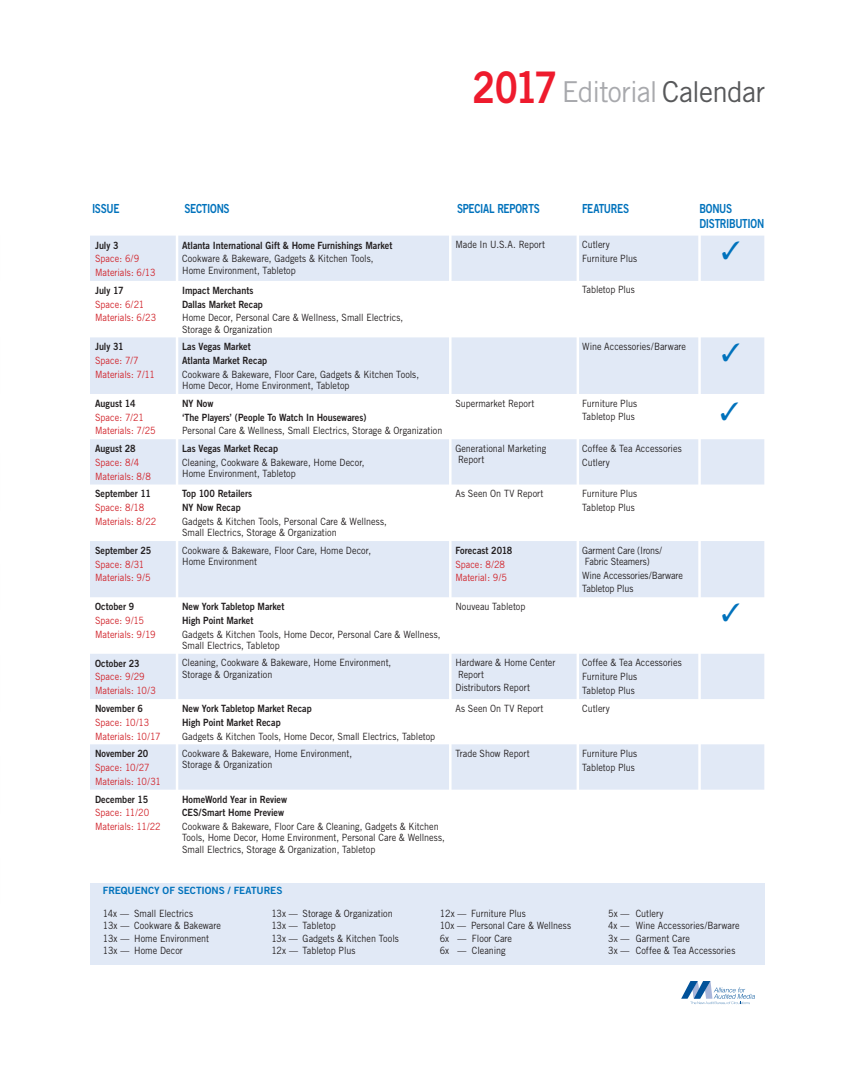
<style>
.page{position:relative;width:855px;height:1080px;background:#fff}
.page>*{position:absolute;margin:0;border:0;box-sizing:border-box;transform-origin:0 0}
.t1{font:28.75px "Trade Gothic";letter-spacing:-.03em;color:#a8a9ad}
.t2{font:12.5px/15px "Trade Gothic Bold Two";letter-spacing:-.03em;color:#0072bc;scale:.8 1}
.t3{font:10px/11.2px "Trade Gothic";color:#231f20;scale:.9 1}
.t4{font:10px/13.8px "Trade Gothic Bold Two";color:#231f20;scale:.9 1}
.t5{font:10px/13.8px "Trade Gothic";letter-spacing:-.005em;color:#d1232a;scale:.9 1}
.t6{font:10px "Trade Gothic Bold Two";letter-spacing:-.01em;color:#0072bc}
.t7{font:9.88px "Trade Gothic";letter-spacing:.01em;color:#231f20;scale:.9 1}
.s1{font-family:"Trade Gothic Bold Two";font-size:43.62px;color:#ee1b2d}
.s2{color:#57585a}
</style>
<div class="page">
<div style="left:90px;top:883px;width:675px;height:82px;background:#e1e9f6"></div>
<svg style="left:90px;top:236px;width:674px;height:554px;fill:#e1e9f6"></svg>
<hr style="left:176px;top:233px;width:2px;height:622px;background:#fff">
<hr style="left:449px;top:233px;width:3px;height:618px;background:#fff">
<hr style="left:577px;top:233px;width:2px;height:612px;background:#fff">
<hr style="left:698px;top:233px;width:3px;height:620px;background:#fff">
<svg style="left:681px;top:981px;width:74px;height:23px"></svg>
<svg style="left:723px;top:242px;width:17px;height:18px"></svg>
<svg style="left:723px;top:343px;width:17px;height:18px"></svg>
<svg style="left:721px;top:402px;width:17px;height:18px"></svg>
<svg style="left:723px;top:603px;width:17px;height:18px"></svg>
<h1 class="t1" style="left:472px;top:75px;width:294px"><span class="s1">2017</span> Editorial <span class="s2">Calendar</span></h1>
<p class="t2" style="left:92px;top:201px;width:36px">ISSUE</p>
<p class="t2" style="left:185px;top:201px;width:58px">SECTIONS</p>
<p class="t2" style="left:457px;top:201px;width:105px">SPECIAL REPORTS</p>
<p class="t2" style="left:582px;top:201px;width:60px">FEATURES</p>
<p class="t2" style="left:700px;top:201px;width:82px">BONUS<br>DISTRIBUTION</p>
<p class="t4" style="left:95px;top:238px;width:28px">July 3</p>
<p class="t5" style="left:95px;top:252px;width:69px">Space: 6/9<br>Materials: 6/13</p>
<p class="t3" style="left:455px;top:239px;width:101px">Made In U.S.A. Report</p>
<p class="t3" style="left:582px;top:238px;width:62px;line-height:13.8px">Cutlery<br>Furniture Plus</p>
<p class="t4" style="left:182px;top:238px;width:235px">Atlanta International Gift &amp; Home Furnishings Market</p>
<p class="t3" style="left:182px;top:253px;width:214px">Cookware &amp; Bakeware, Gadgets &amp; Kitchen Tools,<br>Home Environment, Tabletop</p>
<p class="t4" style="left:95px;top:283px;width:33px">July 17</p>
<p class="t5" style="left:95px;top:297px;width:69px">Space: 6/21<br>Materials: 6/23</p>
<p class="t4" style="left:182px;top:283px;width:91px">Impact Merchants<br>Dallas Market Recap</p>
<p class="t3" style="left:182px;top:312px;width:247px">Home Decor, Personal Care &amp; Wellness, Small Electrics,<br>Storage &amp; Organization</p>
<p class="t3" style="left:582px;top:284px;width:60px">Tabletop Plus</p>
<p class="t4" style="left:95px;top:340px;width:33px">July 31</p>
<p class="t5" style="left:95px;top:354px;width:68px">Space: 7/7<br>Materials: 7/11</p>
<p class="t4" style="left:182px;top:340px;width:96px">Las Vegas Market<br>Atlanta Market Recap</p>
<p class="t3" style="left:182px;top:369px;width:265px">Cookware &amp; Bakeware, Floor Care, Gadgets &amp; Kitchen Tools,<br>Home Decor, Home Environment, Tabletop</p>
<p class="t3" style="left:582px;top:341px;width:117px">Wine Accessories/Barware</p>
<p class="t4" style="left:95px;top:396px;width:46px">August 14</p>
<p class="t5" style="left:95px;top:410px;width:69px">Space: 7/21<br>Materials: 7/25</p>
<p class="t4" style="left:182px;top:396px;width:206px">NY Now<br>‘The Players’ (People To Watch In Housewares)</p>
<p class="t3" style="left:182px;top:425px;width:291px">Personal Care &amp; Wellness, Small Electrics, Storage &amp; Organization</p>
<p class="t3" style="left:455px;top:397px;width:89px">Supermarket Report</p>
<p class="t3" style="left:582px;top:396px;width:62px;line-height:13.8px">Furniture Plus<br>Tabletop Plus</p>
<p class="t4" style="left:95px;top:442px;width:47px">August 28</p>
<p class="t5" style="left:95px;top:455px;width:64px">Space: 8/4<br>Materials: 8/8</p>
<p class="t4" style="left:182px;top:442px;width:108px">Las Vegas Market Recap</p>
<p class="t3" style="left:182px;top:457px;width:204px">Cleaning, Cookware &amp; Bakeware, Home Decor,<br>Home Environment, Tabletop</p>
<p class="t3" style="left:455px;top:443px;width:103px">Generational Marketing<br>Report</p>
<p class="t3" style="left:582px;top:441px;width:112px;line-height:13.8px">Coffee &amp; Tea Accessories<br>Cutlery</p>
<p class="t4" style="left:95px;top:487px;width:63px">September 11</p>
<p class="t5" style="left:95px;top:501px;width:70px">Space: 8/18<br>Materials: 8/22</p>
<p class="t4" style="left:182px;top:487px;width:79px">Top 100 Retailers<br>NY Now Recap</p>
<p class="t3" style="left:182px;top:516px;width:229px">Gadgets &amp; Kitchen Tools, Personal Care &amp; Wellness,<br>Small Electrics, Storage &amp; Organization</p>
<p class="t3" style="left:455px;top:488px;width:100px">As Seen On TV Report</p>
<p class="t3" style="left:582px;top:487px;width:62px;line-height:13.8px">Furniture Plus<br>Tabletop Plus</p>
<p class="t4" style="left:95px;top:543px;width:64px">September 25</p>
<p class="t5" style="left:95px;top:557px;width:63px">Space: 8/31<br>Materials: 9/5</p>
<p class="t3" style="left:182px;top:544px;width:211px">Cookware &amp; Bakeware, Floor Care, Home Decor,<br>Home Environment</p>
<p class="t4" style="left:455px;top:543px;width:65px">Forecast 2018</p>
<p class="t5" style="left:455px;top:557px;width:59px">Space: 8/28<br>Material: 9/5</p>
<p class="t3" style="left:582px;top:544px;width:90px">Garment Care (Irons/<br>Fabric Steamers)</p>
<p class="t3" style="left:582px;top:568px;width:113px;line-height:13.8px">Wine Accessories/Barware<br>Tabletop Plus</p>
<p class="t4" style="left:95px;top:600px;width:45px">October 9</p>
<p class="t5" style="left:95px;top:613px;width:69px">Space: 9/15<br>Materials: 9/19</p>
<p class="t4" style="left:182px;top:600px;width:115px">New York Tabletop Market<br>High Point Market</p>
<p class="t3" style="left:182px;top:628px;width:289px">Gadgets &amp; Kitchen Tools, Home Decor, Personal Care &amp; Wellness,<br>Small Electrics, Tabletop</p>
<p class="t3" style="left:455px;top:601px;width:79px">Nouveau Tabletop</p>
<p class="t4" style="left:95px;top:656px;width:51px">October 23</p>
<p class="t5" style="left:95px;top:670px;width:69px">Space: 9/29<br>Materials: 10/3</p>
<p class="t3" style="left:182px;top:657px;width:234px">Cleaning, Cookware &amp; Bakeware, Home Environment,<br>Storage &amp; Organization</p>
<p class="t3" style="left:455px;top:657px;width:113px">Hardware &amp; Home Center</p>
<p class="t7" style="left:458px;top:668px;width:30px">Report</p>
<p class="t3" style="left:455px;top:682px;width:84px">Distributors Report</p>
<p class="t3" style="left:582px;top:656px;width:112px;line-height:13.8px">Coffee &amp; Tea Accessories<br>Furniture Plus<br>Tabletop Plus</p>
<p class="t4" style="left:95px;top:701px;width:55px">November 6</p>
<p class="t5" style="left:95px;top:715px;width:74px">Space: 10/13<br>Materials: 10/17</p>
<p class="t4" style="left:182px;top:701px;width:146px">New York Tabletop Market Recap<br>High Point Market Recap</p>
<p class="t3" style="left:182px;top:730px;width:283px">Gadgets &amp; Kitchen Tools, Home Decor, Small Electrics, Tabletop</p>
<p class="t3" style="left:455px;top:702px;width:100px">As Seen On TV Report</p>
<p class="t3" style="left:582px;top:702px;width:32px">Cutlery</p>
<p class="t4" style="left:95px;top:747px;width:61px">November 20</p>
<p class="t5" style="left:95px;top:760px;width:75px">Space: 10/27<br>Materials: 10/31</p>
<p class="t3" style="left:182px;top:748px;width:190px">Cookware &amp; Bakeware, Home Environment,<br>Storage &amp; Organization</p>
<p class="t3" style="left:455px;top:748px;width:84px">Trade Show Report</p>
<p class="t3" style="left:582px;top:746px;width:62px;line-height:13.8px">Furniture Plus<br>Tabletop Plus</p>
<p class="t4" style="left:95px;top:792px;width:61px">December 15</p>
<p class="t5" style="left:95px;top:806px;width:75px">Space: 11/20<br>Materials: 11/22</p>
<p class="t4" style="left:182px;top:792px;width:118px">HomeWorld Year in Review<br>CES/Smart Home Preview</p>
<p class="t3" style="left:182px;top:821px;width:293px">Cookware &amp; Bakeware, Floor Care &amp; Cleaning, Gadgets &amp; Kitchen<br>Tools, Home Decor, Home Environment, Personal Care &amp; Wellness,<br>Small Electrics, Storage &amp; Organization, Tabletop</p>
<p class="t6" style="left:103px;top:884px;width:181px">FREQUENCY OF SECTIONS / FEATURES</p>
<p class="t3" style="left:103px;top:907px;width:133px;line-height:12.5px">14x — Small Electrics<br>13x — Cookware &amp; Bakeware<br>13x — Home Environment<br>13x — Home Decor</p>
<p class="t3" style="left:271px;top:907px;width:143px;line-height:12.5px">13x — Storage &amp; Organization<br>13x — Tabletop<br>13x — Gadgets &amp; Kitchen Tools<br>12x — Tabletop Plus</p>
<p class="t3" style="left:440px;top:907px;width:147px;line-height:12.5px">12x — Furniture Plus<br>10x — Personal Care &amp; Wellness<br>6x — Floor Care<br>6x — Cleaning</p>
<p class="t3" style="left:608px;top:907px;width:147px;line-height:12.5px">5x — Cutlery<br>4x — Wine Accessories/Barware<br>3x — Garment Care<br>3x — Coffee &amp; Tea Accessories</p>
</div>
